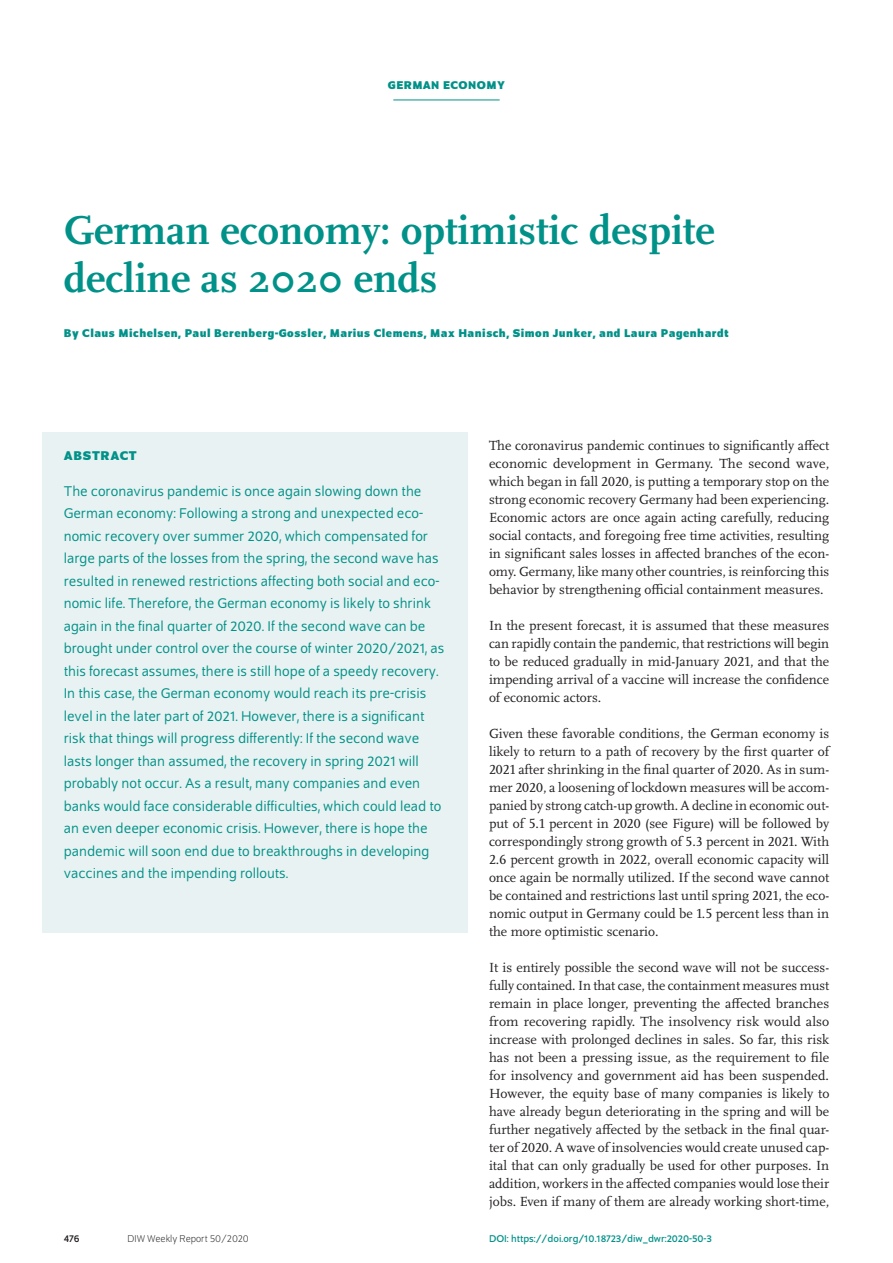
<style>
.page{position:relative;width:893px;height:1263px;background:#fff}
.page>*{position:absolute;margin:0;border:0;box-sizing:border-box;transform-origin:0 0}
.t1{font:700 42px/48px "Scala Pro";color:#009188}
.t2{font:15px/22.5px "Schumpeter Blond";color:#009188}
.t3{font:13.8px/18px "Scala Pro";color:#231f20;text-align:justify}
.t4{font:700 13.5px "Schumpeter";letter-spacing:.05em;color:#009188}
.t5{font:700 12px "Schumpeter";letter-spacing:.04em;color:#009188}
.t6{font:10.5px "Schumpeter";color:#009188}
.t7{font:300 10.5px "Schumpeter";color:#231f20}
.t8{font:10.5px "Schumpeter";color:#231f20}
</style>
<div class="page">
<hr style="left:393px;top:100px;width:107px;height:1px;background:#009188">
<div style="left:43px;top:432px;width:425px;height:500px;background:#e9f2f2"></div>
<p class="t5" style="left:388px;top:79px;width:119px">GERMAN ECONOMY</p>
<h1 class="t1" style="left:64px;top:203px;width:652px">German economy: optimistic despite decline as 2020 ends</h1>
<p class="t5" style="left:64px;top:326px;width:666px">By Claus Michelsen, Paul Berenberg-Gossler, Marius Clemens, Max Hanisch, Simon Junker, and Laura Pagenhardt</p>
<p class="t4" style="left:64px;top:448px;width:75px">ABSTRACT</p>
<p class="t2" style="left:64px;top:480px;width:382px">The coronavirus pandemic is once again slowing down the German economy: Following a strong and unexpected eco&shy;nomic recovery over summer 2020, which compensated for large parts of the losses from the spring, the second wave has resulted in renewed restrictions affecting both social and eco&shy;nomic life. Therefore, the German economy is likely to shrink again in the final quarter of 2020. If the second wave can be brought under control over the course of winter 2020/2021, as this forecast assumes, there is still hope of a speedy recovery.<br>In this case, the German economy would reach its pre-crisis level in the later part of 2021. However, there is a significant risk that things will progress differently: If the second wave lasts longer than assumed, the recovery in spring 2021 will probably not occur. As a result, many companies and even banks would face considerable difficulties, which could lead to an even deeper economic crisis. However, there is hope the pandemic will soon end due to breakthroughs in developing vaccines and the impending rollouts.</p>
<p class="t8" style="left:64px;top:1233px;width:18px">476</p>
<p class="t7" style="left:128px;top:1234px;width:123px">DIW Weekly Report 50/2020</p>
<p class="t3" style="left:489px;top:436px;width:342px">The coronavirus pandemic continues to significantly affect economic development in Germany. The second wave, which began in fall 2020, is putting a temporary stop on the strong economic recovery Germany had been experiencing.<br>Economic actors are once again acting carefully, reducing social contacts, and foregoing free time activities, resulting in significant sales losses in affected branches of the econ&shy;omy. Germany, like many other countries, is reinforcing this behavior by strengthening official containment measures.</p>
<p class="t3" style="left:489px;top:616px;width:342px">In the present forecast, it is assumed that these measures can rapidly contain the pandemic, that restrictions will begin to be reduced gradually in mid-January 2021, and that the impending arrival of a vaccine will increase the confidence of economic actors.</p>
<p class="t3" style="left:489px;top:724px;width:342px">Given these favorable conditions, the German economy is likely to return to a path of recovery by the first quarter of 2021 after shrinking in the final quarter of 2020. As in sum&shy;mer 2020, a loosening of lockdown measures will be accom&shy;panied by strong catch-up growth. A decline in economic out&shy;put of 5.1 percent in 2020 (see Figure) will be followed by correspondingly strong growth of 5.3 percent in 2021. With 2.6 percent growth in 2022, overall economic capacity will once again be normally utilized. If the second wave cannot be contained and restrictions last until spring 2021, the eco&shy;nomic output in Germany could be 1.5 percent less than in the more optimistic scenario.</p>
<p class="t3" style="left:489px;top:958px;width:342px">It is entirely possible the second wave will not be success&shy;fully contained. In that case, the containment measures must remain in place longer, preventing the affected branches from recovering rapidly. The insolvency risk would also increase with prolonged declines in sales. So far, this risk has not been a pressing issue, as the requirement to file for insolvency and government aid has been suspended.<br>However, the equity base of many companies is likely to have already begun deteriorating in the spring and will be further negatively affected by the setback in the final quar&shy;ter of 2020. A wave of insolvencies would create unused cap&shy;ital that can only gradually be used for other purposes. In addition, workers in the affected companies would lose their jobs. Even if many of them are already working short-time,</p>
<p class="t6" style="left:489px;top:1233px;width:225px">DOI: https://doi.org/10.18723/diw_dwr:2020-50-3</p>
</div>
